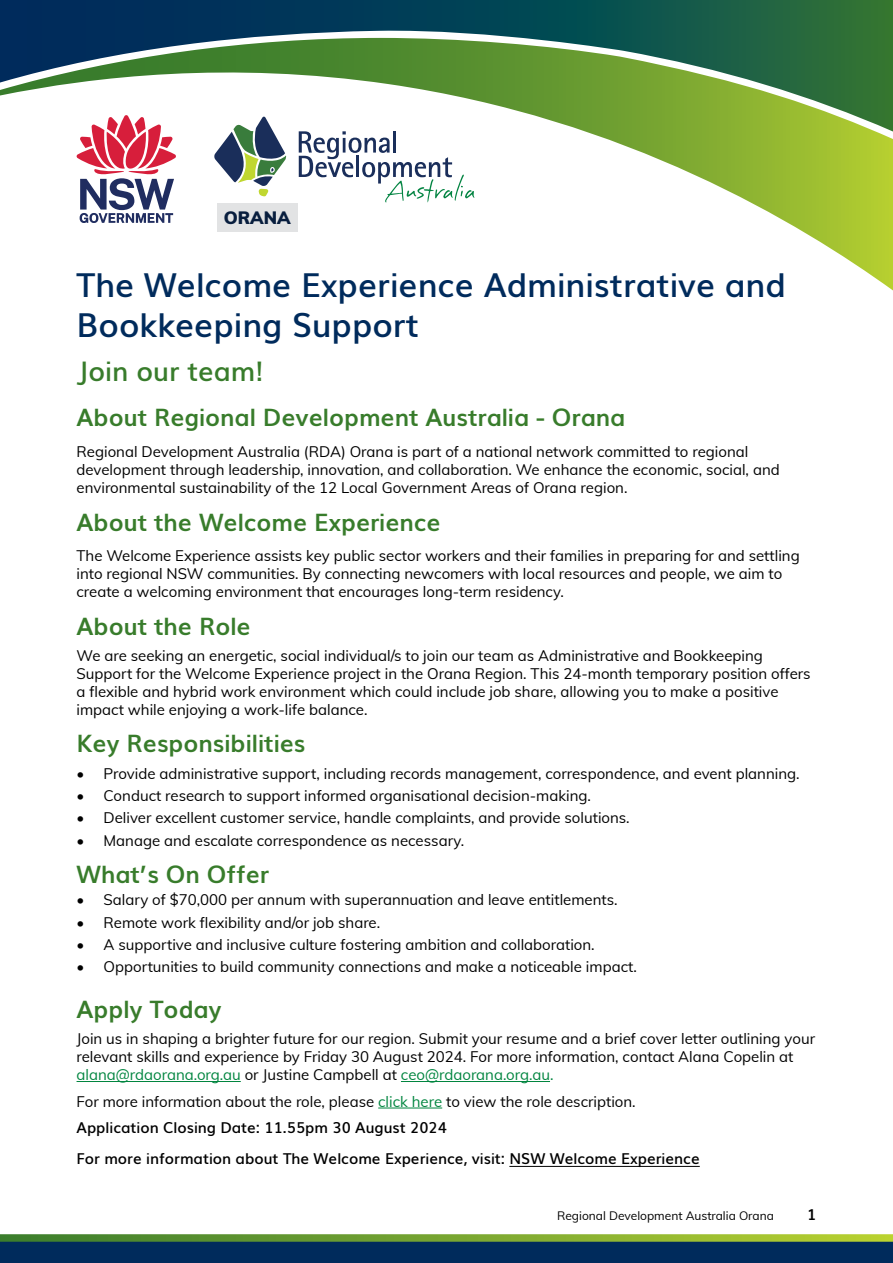
<style>
.page{position:relative;width:893px;height:1263px;background:#fff}
.page>*{position:absolute;margin:0;border:0;box-sizing:border-box;transform-origin:0 0}
.Heading_1{font:600 33px/39.6px "Muli";color:#002b5c}
.Heading_1-2{font:600 27px "Muli";color:#387c2b}
.Heading_3{font:700 24px "Muli";color:#387c2b}
.t1{font:900 17.55px "Muli";color:#081e3e}
.t2{font:15px/18px "Muli";color:#000}
.t3{font:600 15px "Muli";color:#000}
.t4{font:700 15px "Muli";color:#000}
.t5{font:12px "Muli";color:#000}
.s1{color:#00853f}
</style>
<div class="page">
<div style="left:0;top:1242px;width:893px;height:21px;background:#002b5c"></div>
<svg style="left:0;top:1234px;width:893px;height:8px;background:#78a437"></svg>
<svg style="left:76px;top:132px;width:817px;height:158px"></svg>
<svg style="left:0;top:0;width:893px;height:132px"></svg>
<hr style="left:77px;top:1081px;width:164px;height:1px;background:#00853f">
<hr style="left:401px;top:1081px;width:149px;height:1px;background:#00853f">
<hr style="left:378px;top:1107px;width:64px;height:1px;background:#00853f">
<hr style="left:509px;top:1166px;width:191px;height:1px;background:#000">
<div style="left:217px;top:204px;width:80px;height:28px;background:#e2e3e4"></div>
<svg style="left:299px;top:131px;width:175px;height:71px"></svg>
<svg style="left:214px;top:116px;width:72px;height:81px"></svg>
<svg style="left:77px;top:115px;width:99px;height:108px"></svg>
<p class="t1" style="left:224px;top:205px;width:68px">ORANA</p>
<h1 class="Heading_1" style="left:77px;top:263px;width:711px">The Welcome Experience Administrative and<br>Bookkeeping Support</h1>
<h1 class="Heading_1-2" style="left:77px;top:349px;width:189px">Join our team!</h1>
<h3 class="Heading_3" style="left:77px;top:398px;width:550px">About Regional Development Australia - Orana</h3>
<p class="t2" style="left:77px;top:442px;width:705px">Regional Development Australia (RDA) Orana is part of a national network committed to regional development through leadership, innovation, and collaboration. We enhance the economic, social, and environmental sustainability of the 12 Local Government Areas of Orana region.</p>
<h3 class="Heading_3" style="left:77px;top:503px;width:366px">About the Welcome Experience</h3>
<p class="t2" style="left:77px;top:546px;width:725px">The Welcome Experience assists key public sector workers and their families in preparing for and settling into regional NSW communities. By connecting newcomers with local resources and people, we aim to create a welcoming environment that encourages long-term residency.</p>
<h3 class="Heading_3" style="left:77px;top:607px;width:176px">About the Role</h3>
<p class="t2" style="left:77px;top:646px;width:736px">We are seeking an energetic, social individual/s to join our team as Administrative and Bookkeeping Support for the Welcome Experience project in the Orana Region. This 24-month temporary position offers a flexible and hybrid work environment which could include job share, allowing you to make a positive impact while enjoying a work-life balance.</p>
<h3 class="Heading_3" style="left:77px;top:724px;width:230px">Key Responsibilities</h3>
<p class="t2" style="left:77px;top:764px;width:725px">• Provide administrative support, including records management, correspondence, and event planning.</p>
<p class="t2" style="left:77px;top:786px;width:516px">• Conduct research to support informed organisational decision-making.</p>
<p class="t2" style="left:77px;top:808px;width:555px">• Deliver excellent customer service, handle complaints, and provide solutions.</p>
<p class="t2" style="left:77px;top:831px;width:389px">• Manage and escalate correspondence as necessary.</p>
<h3 class="Heading_3" style="left:77px;top:855px;width:194px">What’s On Offer</h3>
<p class="t2" style="left:77px;top:890px;width:543px">• Salary of $70,000 per annum with superannuation and leave entitlements.</p>
<p class="t2" style="left:77px;top:912px;width:305px">• Remote work flexibility and/or job share.</p>
<p class="t2" style="left:77px;top:935px;width:520px">• A supportive and inclusive culture fostering ambition and collaboration.</p>
<p class="t2" style="left:77px;top:957px;width:562px">• Opportunities to build community connections and make a noticeable impact.</p>
<h3 class="Heading_3" style="left:77px;top:990px;width:147px">Apply Today</h3>
<p class="t2" style="left:77px;top:1029px;width:740px">Join us in shaping a brighter future for our region. Submit your resume and a brief cover letter outlining your relevant skills and experience by Friday 30 August 2024. For more information, contact Alana Copelin at <span class="s1">alana@rdaorana.org.au</span> or Justine Campbell at <span class="s1">ceo@rdaorana.org.au.</span></p>
<p class="t2" style="left:77px;top:1092px;width:561px">For more information about the role, please <span class="s1">click here</span> to view the role description.</p>
<p class="t3" style="left:77px;top:1116px;width:372px">Application Closing Date: 11.55pm 30 August 2024</p>
<p class="t3" style="left:77px;top:1146px;width:625px">For more information about The Welcome Experience, visit: NSW Welcome Experience</p>
<p class="t5" style="left:557px;top:1207px;width:218px">Regional Development Australia Orana</p>
<p class="t4" style="left:807px;top:1203px;width:11px">1</p>
</div>
